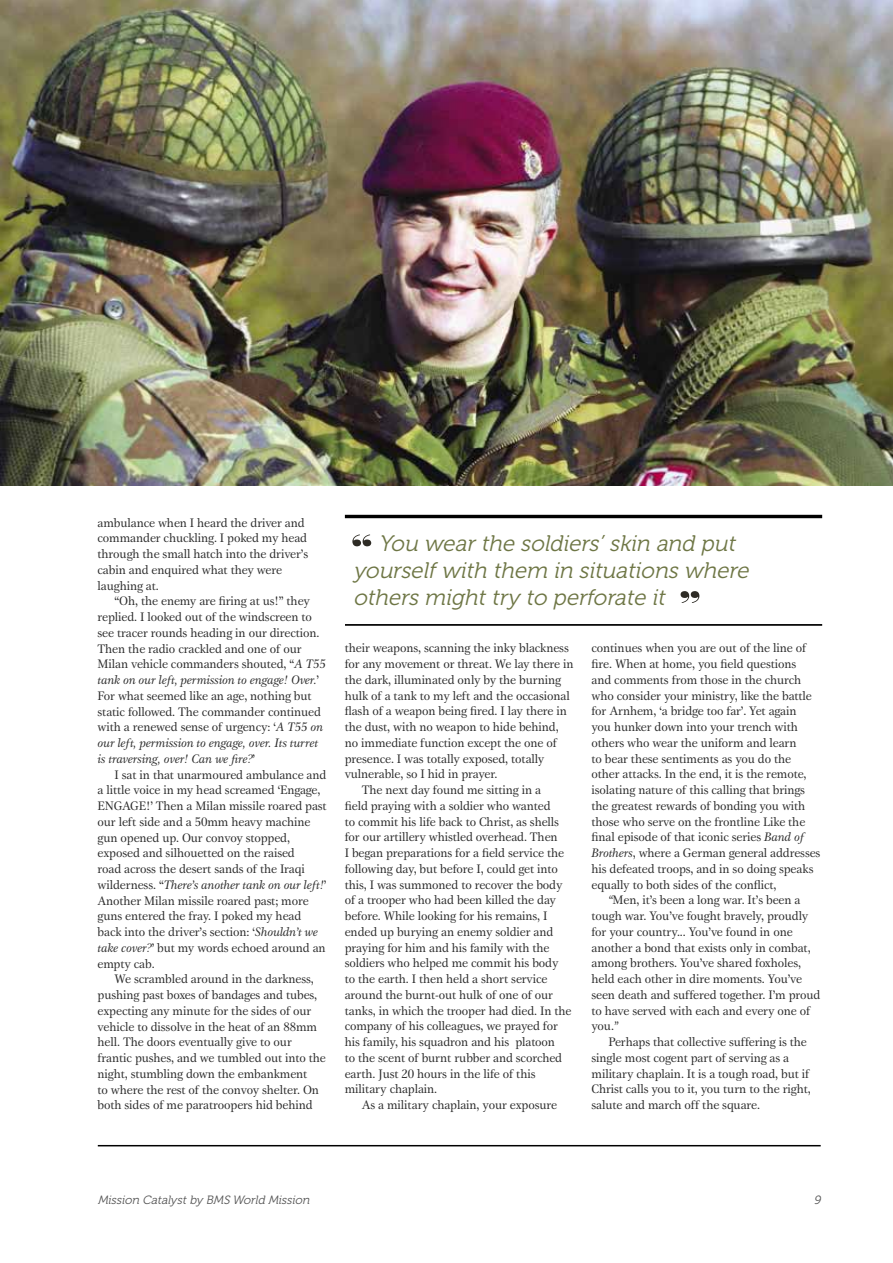
<style>
.page{position:relative;width:893px;height:1263px;background:#fff}
.page>*{position:absolute;margin:0;border:0;box-sizing:border-box;transform-origin:0 0}
.t1{font:italic 22.5px/27px "Museo 300";color:#6e7645}
.t2{font:12.75px/15.8px "Gamma EF";letter-spacing:-.01em;color:#292929}
.t3{font:italic 12px "Museo 300";color:#555}
.s1{font-style:italic}
</style>
<div class="page">
<svg style="left:352px;top:534px;width:19px;height:12px"></svg>
<hr style="left:345px;top:515px;width:477px;height:3px;background:#000">
<hr style="left:345px;top:624px;width:477px;height:2px;background:#000">
<svg style="left:681px;top:591px;width:18px;height:12px"></svg>
<img style="left:0;top:0;width:893px;height:485px">
<hr style="left:98px;top:1145px;width:723px;height:1px;background:#000">
<p class="t2" style="left:98px;top:514px;width:212px">ambulance when I heard the driver and commander chuckling. I poked my head through the small hatch into the driver’s cabin and enquired what they were laughing at.</p>
<p class="t2" style="left:98px;top:593px;width:230px;text-indent:17px">“Oh, the enemy are firing at us!” they replied. I looked out of the windscreen to see tracer rounds heading in our direction.<br>Then the radio crackled and one of our Milan vehicle commanders shouted, “<span class="s1">A T55 tank on our left, permission to engage! Over.</span>’ For what seemed like an age, nothing but static followed. The commander continued with a renewed sense of urgency: ‘<span class="s1">A T55 on our left, permission to engage, over. Its turret is traversing, over! Can we fire?</span>’</p>
<p class="t2" style="left:98px;top:766px;width:231px;text-indent:17px">I sat in that unarmoured ambulance and a little voice in my head screamed ‘Engage, ENGAGE!’ Then a Milan missile roared past our left side and a 50mm heavy machine gun opened up. Our convoy stopped, exposed and silhouetted on the raised<br>road across the desert sands of the Iraqi wilderness. “<span class="s1">There’s another tank on our left!</span>’ Another Milan missile roared past; more guns entered the fray. I poked my head back into the driver’s section: ‘<span class="s1">Shouldn’t we take cover?</span>’ but my words echoed around an empty cab.</p>
<p class="t2" style="left:98px;top:971px;width:230px;text-indent:17px">We scrambled around in the darkness, pushing past boxes of bandages and tubes, expecting any minute for the sides of our vehicle to dissolve in the heat of an 88mm hell. The doors eventually give to our frantic pushes, and we tumbled out into the night, stumbling down the embankment<br>to where the rest of the convoy shelter. On both sides of me paratroopers hid behind</p>
<h1 class="t1" style="left:353px;top:530px;width:402px;text-indent:26px">You wearthe soldiers’skin and put yourselfwith them in situationswhere othersmighttry to perforate it</h1>
<p class="t2" style="left:345px;top:640px;width:226px">their weapons, scanning the inky blackness</p>
<p class="t2" style="left:345px;top:656px;width:230px">for any movement or threat. We lay there in</p>
<p class="t2" style="left:345px;top:671px;width:218px">the dark, illuminated only by the burning</p>
<p class="t2" style="left:345px;top:687px;width:227px">hulk of a tank to my left and the occasional</p>
<p class="t2" style="left:345px;top:703px;width:224px">flash of a weapon being fired. I lay there in</p>
<p class="t2" style="left:345px;top:719px;width:215px">the dust, with no weapon to hide behind,</p>
<p class="t2" style="left:345px;top:734px;width:214px">no immediate function except the one of</p>
<p class="t2" style="left:345px;top:750px;width:201px">presence. I was totally exposed, totally</p>
<p class="t2" style="left:345px;top:766px;width:154px">vulnerable, so I hid in prayer.</p>
<p class="t2" style="left:362px;top:782px;width:181px">The next day found me sitting in a</p>
<p class="t2" style="left:345px;top:797px;width:207px">field praying with a soldier who wanted</p>
<p class="t2" style="left:345px;top:813px;width:216px">to commit his life back to Christ, as shells</p>
<p class="t2" style="left:345px;top:829px;width:214px">for our artillery whistled overhead. Then</p>
<p class="t2" style="left:345px;top:845px;width:221px">I began preparations for a field service the</p>
<p class="t2" style="left:345px;top:860px;width:215px">following day, but before I, could get into</p>
<p class="t2" style="left:345px;top:876px;width:219px">this, I was summoned to recover the body</p>
<p class="t2" style="left:345px;top:892px;width:213px">of a trooper who had been killed the day</p>
<p class="t2" style="left:345px;top:908px;width:204px">before. While looking for his remains, I</p>
<p class="t2" style="left:345px;top:923px;width:210px">ended up burying an enemy soldier and</p>
<p class="t2" style="left:345px;top:939px;width:206px">praying for him and his family with the</p>
<p class="t2" style="left:345px;top:955px;width:215px">soldiers who helped me commit his body</p>
<p class="t2" style="left:345px;top:971px;width:204px">to the earth. I then held a short service</p>
<p class="t2" style="left:345px;top:986px;width:210px">around the burnt-out hulk of one of our</p>
<p class="t2" style="left:345px;top:1002px;width:228px">tanks, in which the trooper had died. In the</p>
<p class="t2" style="left:345px;top:1018px;width:215px">company of his colleagues, we prayed for</p>
<p class="t2" style="left:345px;top:1034px;width:212px">his family, his squadron and his platoon</p>
<p class="t2" style="left:345px;top:1049px;width:219px">to the scent of burnt rubber and scorched</p>
<p class="t2" style="left:345px;top:1065px;width:192px">earth. Just 20 hours in the life of this</p>
<p class="t2" style="left:345px;top:1081px;width:94px">military chaplain.</p>
<p class="t2" style="left:362px;top:1097px;width:197px">As a military chaplain, your exposure</p>
<p class="t2" style="left:591px;top:640px;width:216px">continues when you are out of the line of</p>
<p class="t2" style="left:591px;top:656px;width:206px">fire. When at home, you field questions</p>
<p class="t2" style="left:591px;top:672px;width:211px">and comments from those in the church</p>
<p class="t2" style="left:591px;top:687px;width:222px">who consider your ministry, like the battle</p>
<p class="t2" style="left:591px;top:703px;width:207px">for Arnhem, ‘a bridge too far’. Yet again</p>
<p class="t2" style="left:591px;top:719px;width:208px">you hunker down into your trench with</p>
<p class="t2" style="left:591px;top:735px;width:207px">others who wear the uniform and learn</p>
<p class="t2" style="left:591px;top:750px;width:201px">to bear these sentiments as you do the</p>
<p class="t2" style="left:591px;top:766px;width:217px">other attacks. In the end, it is the remote,</p>
<p class="t2" style="left:591px;top:782px;width:215px">isolating nature of this calling that brings</p>
<p class="t2" style="left:591px;top:798px;width:215px">the greatest rewards of bonding you with</p>
<p class="t2" style="left:591px;top:813px;width:215px">those who serve on the frontline Like the</p>
<p class="t2" style="left:591px;top:829px;width:214px">final episode of that iconic series <span class="s1">Band of</span></p>
<p class="t2" style="left:591px;top:845px;width:230px"><span class="s1">Brothers</span>, where a German general addresses</p>
<p class="t2" style="left:591px;top:861px;width:224px">his defeated troops, and in so doing speaks</p>
<p class="t2" style="left:591px;top:876px;width:187px">equally to both sides of the conflict,</p>
<p class="t2" style="left:608px;top:892px;width:193px"><span class="s1">“</span>Men, it’s been a long war. It’s been a</p>
<p class="t2" style="left:591px;top:908px;width:218px">tough war. You’ve fought bravely, proudly</p>
<p class="t2" style="left:591px;top:924px;width:203px">for your country... You’ve found in one</p>
<p class="t2" style="left:591px;top:939px;width:221px">another a bond that exists only in combat,</p>
<p class="t2" style="left:591px;top:955px;width:211px">among brothers. You’ve shared foxholes,</p>
<p class="t2" style="left:591px;top:971px;width:212px">held each other in dire moments. You’ve</p>
<p class="t2" style="left:591px;top:987px;width:230px">seen death and suffered together. I’m proud</p>
<p class="t2" style="left:591px;top:1002px;width:220px">to have served with each and every one of</p>
<p class="t2" style="left:591px;top:1018px;width:28px">you.<span class="s1">”</span></p>
<p class="t2" style="left:608px;top:1034px;width:200px">Perhaps that collective suffering is the</p>
<p class="t2" style="left:591px;top:1050px;width:199px">single most cogent part of serving as a</p>
<p class="t2" style="left:591px;top:1065px;width:219px">military chaplain. It is a tough road, but if</p>
<p class="t2" style="left:591px;top:1081px;width:221px">Christ calls you to it, you turn to the right,</p>
<p class="t2" style="left:591px;top:1097px;width:170px">salute and march off the square.</p>
<p class="t3" style="left:98px;top:1193px;width:216px">Mission Catalystby BMS World Mission</p>
<p class="t3" style="left:814px;top:1193px;width:11px">9</p>
</div>
